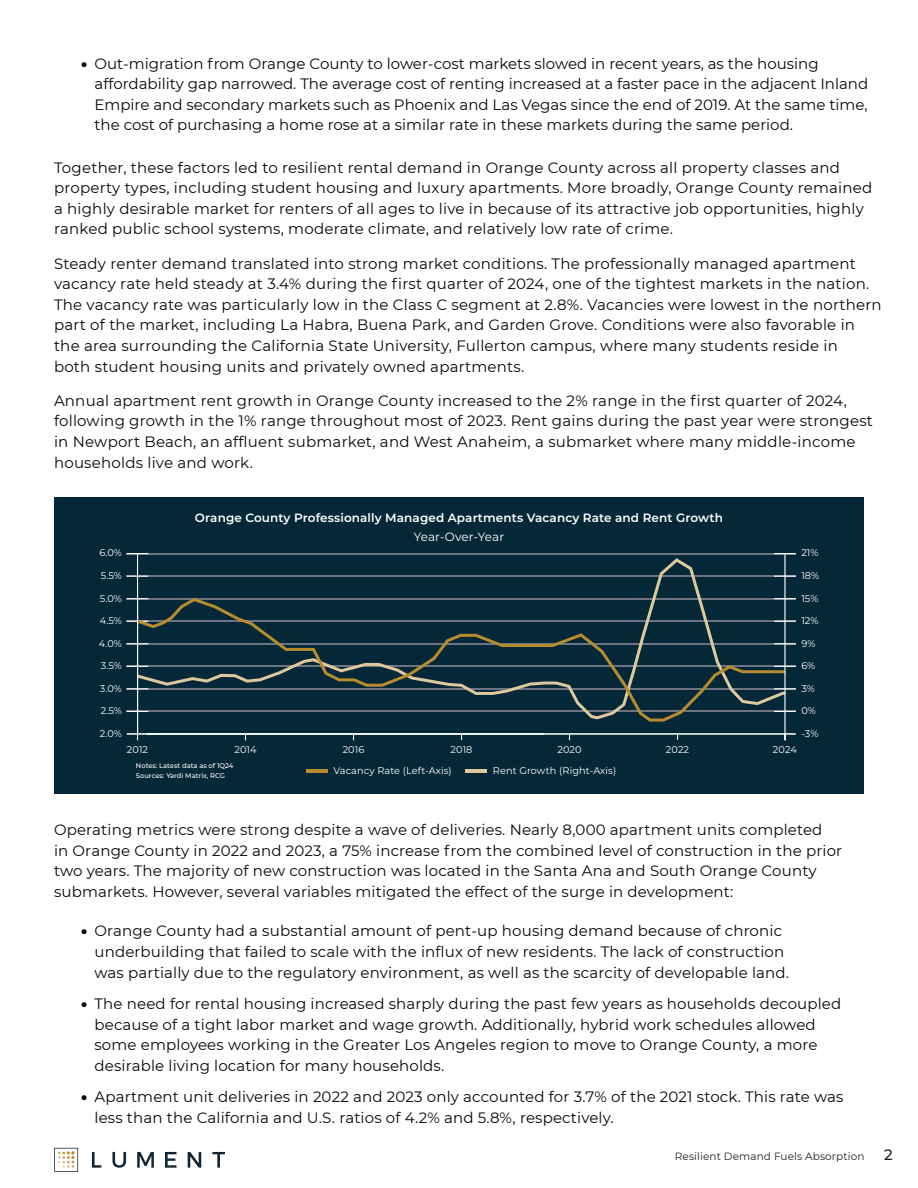
<style>
.page{position:relative;width:918px;height:1188px;background:#fff}
.page>*{position:absolute;margin:0;border:0;box-sizing:border-box;transform-origin:0 0}
.Main_BodyCopy_Black{font:15px/20.7px "Montserrat";letter-spacing:.01em;color:#090806}
.t1{font:500 15px "Montserrat";color:#231f20}
.t2{font:600 12px/18.5px "Montserrat";letter-spacing:.01em;color:#fff;text-align:center}
.Continued{font:10.5px "Montserrat";letter-spacing:.01em;color:#231f20}
.t3{font:9.75px "Montserrat";letter-spacing:.01em;color:#fff}
.t4{font:500 6.75px "Montserrat";color:#fff}
.s1{font-weight:900}
.s2{font-weight:400}
</style>
<div class="page">
<svg style="left:54px;top:1148px;width:24px;height:24px"></svg>
<svg style="left:92px;top:1152px;width:9px;height:16px"></svg>
<svg style="left:112px;top:1152px;width:14px;height:16px"></svg>
<svg style="left:137px;top:1152px;width:17px;height:16px"></svg>
<svg style="left:188px;top:1152px;width:13px;height:16px"></svg>
<svg style="left:212px;top:1152px;width:13px;height:16px"></svg>
<svg style="left:165px;top:1152px;width:12px;height:16px"></svg>
<div style="left:54px;top:497px;width:810px;height:297px;background:#052839"></div>
<hr style="left:127px;top:553px;width:669px;height:1px;background:#6c7481">
<hr style="left:127px;top:733px;width:669px;height:2px;background:#fff">
<hr style="left:306px;top:769px;width:22px;height:4px;background:#b68c2e">
<hr style="left:465px;top:769px;width:22px;height:4px;background:#dec89d">
<svg style="left:127px;top:553px;width:21px;height:1px"></svg>
<svg style="left:774px;top:553px;width:22px;height:1px"></svg>
<svg style="left:134px;top:556px;width:654px;height:40px"></svg>
<svg style="left:134px;top:596px;width:654px;height:127px"></svg>
<hr style="left:137px;top:553px;width:1px;height:181px;background:#fff">
<hr style="left:784px;top:553px;width:2px;height:181px;background:#fff">
<p class="Main_BodyCopy_Black" style="left:94px;top:52px;width:775px;text-indent:-14px"><span class="s1">•</span> Out-migration from Orange County to lower-cost markets slowed in recent years, as the housing affordability gap narrowed. The average cost of renting increased at a faster pace in the adjacent Inland Empire and secondary markets such as Phoenix and Las Vegas since the end of 2019. At the same time, the cost of purchasing a home rose at a similar rate in these markets during the same period.</p>
<p class="Main_BodyCopy_Black" style="left:54px;top:156px;width:820px">Together, these factors led to resilient rental demand in Orange County across all property classes and property types, including student housing and luxury apartments. More broadly, Orange County remained a highly desirable market for renters of all ages to live in because of its attractive job opportunities, highly ranked public school systems, moderate climate, and relatively low rate of crime.</p>
<p class="Main_BodyCopy_Black" style="left:54px;top:252px;width:829px">Steady renter demand translated into strong market conditions. The professionally managed apartment vacancy rate held steady at 3.4% during the first quarter of 2024, one of the tightest markets in the nation.<br>The vacancy rate was particularly low in the Class C segment at 2.8%. Vacancies were lowest in the northern part of the market, including La Habra, Buena Park, and Garden Grove. Conditions were also favorable in the area surrounding the California State University, Fullerton campus, where many students reside in<br>both student housing units and privately owned apartments.</p>
<p class="Main_BodyCopy_Black" style="left:54px;top:390px;width:821px">Annual apartment rent growth in Orange County increased to the 2% range in the first quarter of 2024, following growth in the 1% range throughout most of 2023. Rent gains during the past year were strongest in Newport Beach, an affluent submarket, and West Anaheim, a submarket where many middle-income households live and work.</p>
<p class="t2" style="left:195px;top:508px;width:530px">Orange County Professionally Managed Apartments Vacancy Rate and Rent Growth<br><span class="s2">Year-Over-Year</span></p>
<p class="t3" style="left:99px;top:546px;width:24px">6.0%</p>
<p class="t3" style="left:801px;top:546px;width:19px">21%</p>
<p class="t3" style="left:101px;top:569px;width:23px">5.5%</p>
<p class="t3" style="left:801px;top:569px;width:19px">18%</p>
<p class="t3" style="left:100px;top:591px;width:24px">5.0%</p>
<p class="t3" style="left:801px;top:591px;width:19px">15%</p>
<p class="t3" style="left:100px;top:614px;width:24px">4.5%</p>
<p class="t3" style="left:801px;top:614px;width:19px">12%</p>
<p class="t3" style="left:99px;top:636px;width:25px">4.0%</p>
<p class="t3" style="left:801px;top:636px;width:16px">9%</p>
<p class="t3" style="left:101px;top:659px;width:23px">3.5%</p>
<p class="t3" style="left:801px;top:659px;width:15px">6%</p>
<p class="t3" style="left:100px;top:682px;width:23px">3.0%</p>
<p class="t3" style="left:801px;top:682px;width:15px">3%</p>
<p class="t3" style="left:101px;top:704px;width:23px">2.5%</p>
<p class="t3" style="left:801px;top:704px;width:16px">0%</p>
<p class="t3" style="left:100px;top:727px;width:24px">2.0%</p>
<p class="t3" style="left:801px;top:727px;width:19px">-3%</p>
<p class="t3" style="left:127px;top:743px;width:23px">2012</p>
<p class="t3" style="left:234px;top:743px;width:24px">2014</p>
<p class="t3" style="left:343px;top:743px;width:23px">2016</p>
<p class="t3" style="left:451px;top:743px;width:23px">2018</p>
<p class="t3" style="left:557px;top:743px;width:26px">2020</p>
<p class="t3" style="left:666px;top:743px;width:25px">2022</p>
<p class="t3" style="left:773px;top:743px;width:25px">2024</p>
<p class="t4" style="left:136px;top:761px;width:99px">Notes: Latest data as of 1Q24</p>
<p class="t4" style="left:136px;top:771px;width:91px">Sources: Yardi Matrix, RCG</p>
<p class="t3" style="left:333px;top:763px;width:120px">Vacancy Rate (Left-Axis)</p>
<p class="t3" style="left:493px;top:763px;width:125px">Rent Growth (Right-Axis)</p>
<p class="Main_BodyCopy_Black" style="left:54px;top:819px;width:790px">Operating metrics were strong despite a wave of deliveries. Nearly 8,000 apartment units completed<br>in Orange County in 2022 and 2023, a 75% increase from the combined level of construction in the prior two years. The majority of new construction was located in the Santa Ana and South Orange County submarkets. However, several variables mitigated the effect of the surge in development:</p>
<p class="Main_BodyCopy_Black" style="left:94px;top:920px;width:696px;text-indent:-14px"><span class="s1">•</span> Orange County had a substantial amount of pent-up housing demand because of chronic underbuilding that failed to scale with the influx of new residents. The lack of construction was partially due to the regulatory environment, as well as the scarcity of developable land.</p>
<p class="Main_BodyCopy_Black" style="left:94px;top:993px;width:748px;text-indent:-14px"><span class="s1">•</span> The need for rental housing increased sharply during the past few years as households decoupled because of a tight labor market and wage growth. Additionally, hybrid work schedules allowed some employees working in the Greater Los Angeles region to move to Orange County, a more desirable living location for many households.</p>
<p class="Main_BodyCopy_Black" style="left:94px;top:1086px;width:751px;text-indent:-14px"><span class="s1">•</span> Apartment unit deliveries in 2022 and 2023 only accounted for 3.7% of the 2021 stock. This rate was less than the California and U.S. ratios of 4.2% and 5.8%, respectively.</p>
<p class="Continued" style="left:675px;top:1149px;width:191px">Resilient Demand Fuels Absorption</p>
<p class="t1" style="left:884px;top:1144px;width:10px">2</p>
</div>
